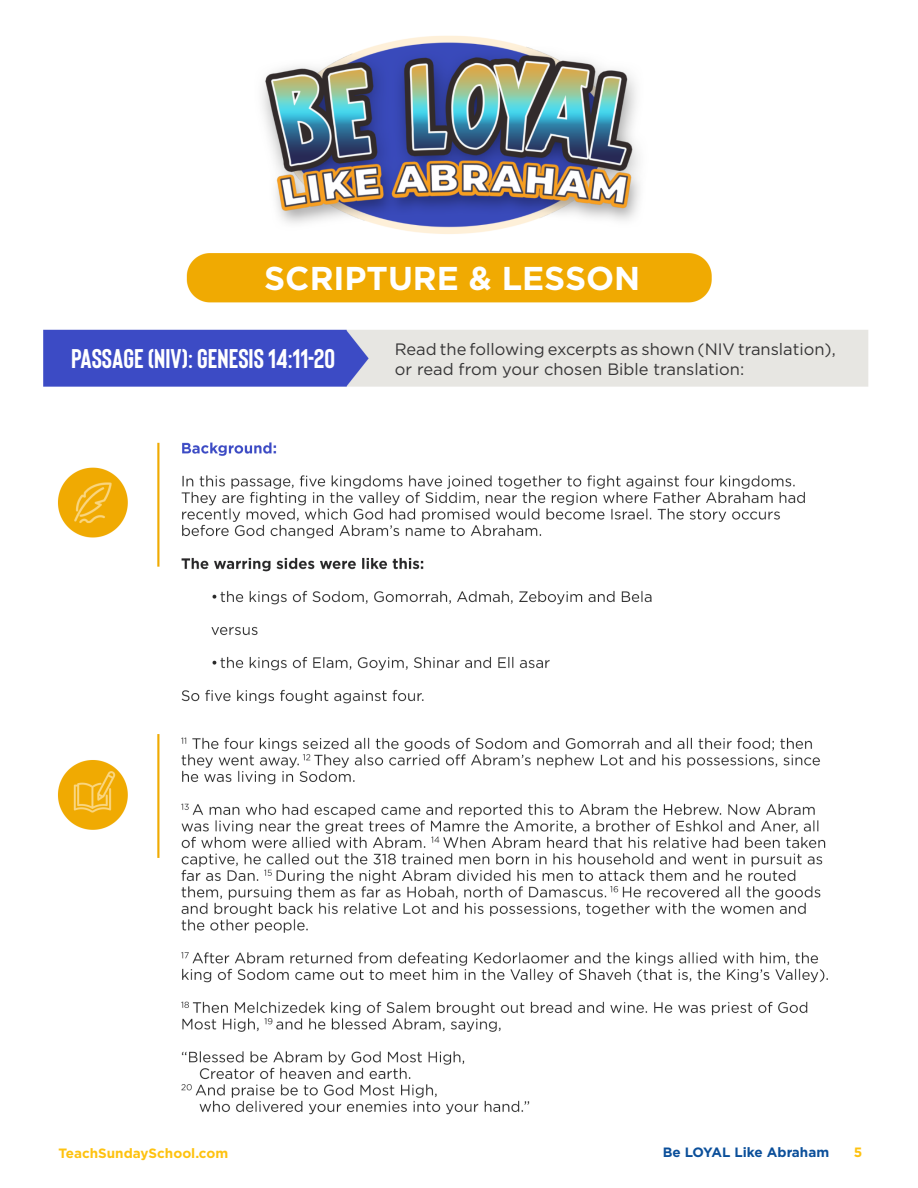
<style>
.page{position:relative;width:918px;height:1188px;background:#fff}
.page>*{position:absolute;margin:0;border:0;box-sizing:border-box;transform-origin:0 0}
.t1{font:700 33px "Gotham";color:#fff}
.t2{font:700 27px "Bison";color:#fff}
.t3{font:16.5px/19.8px "Gotham";color:#363536}
.t4{font:700 13.5px "Gotham";color:#fec210}
.t5{font:700 13.5px "Gotham";color:#0b4f9a}
</style>
<div class="page">
<img style="left:43px;top:35px;width:825px;height:1080px">
<p class="t1" style="left:264px;top:257px;width:378px">SCRIPTURE &amp; LESSON</p>
<p class="t2" style="left:71px;top:341px;width:266px">PASSAGE (NIV): GENESIS 14:11-20</p>
<p class="t3" style="left:395px;top:339px;width:443px">Read the following excerpts as shown (NIV translation), or read from your chosen Bible translation:</p>
<p class="t4" style="left:58px;top:1145px;width:171px">TeachSundaySchool.com</p>
<p class="t5" style="left:663px;top:1143px;width:168px">Be LOYAL Like Abraham</p>
<p class="t4" style="left:854px;top:1143px;width:10px">5</p>
</div>
